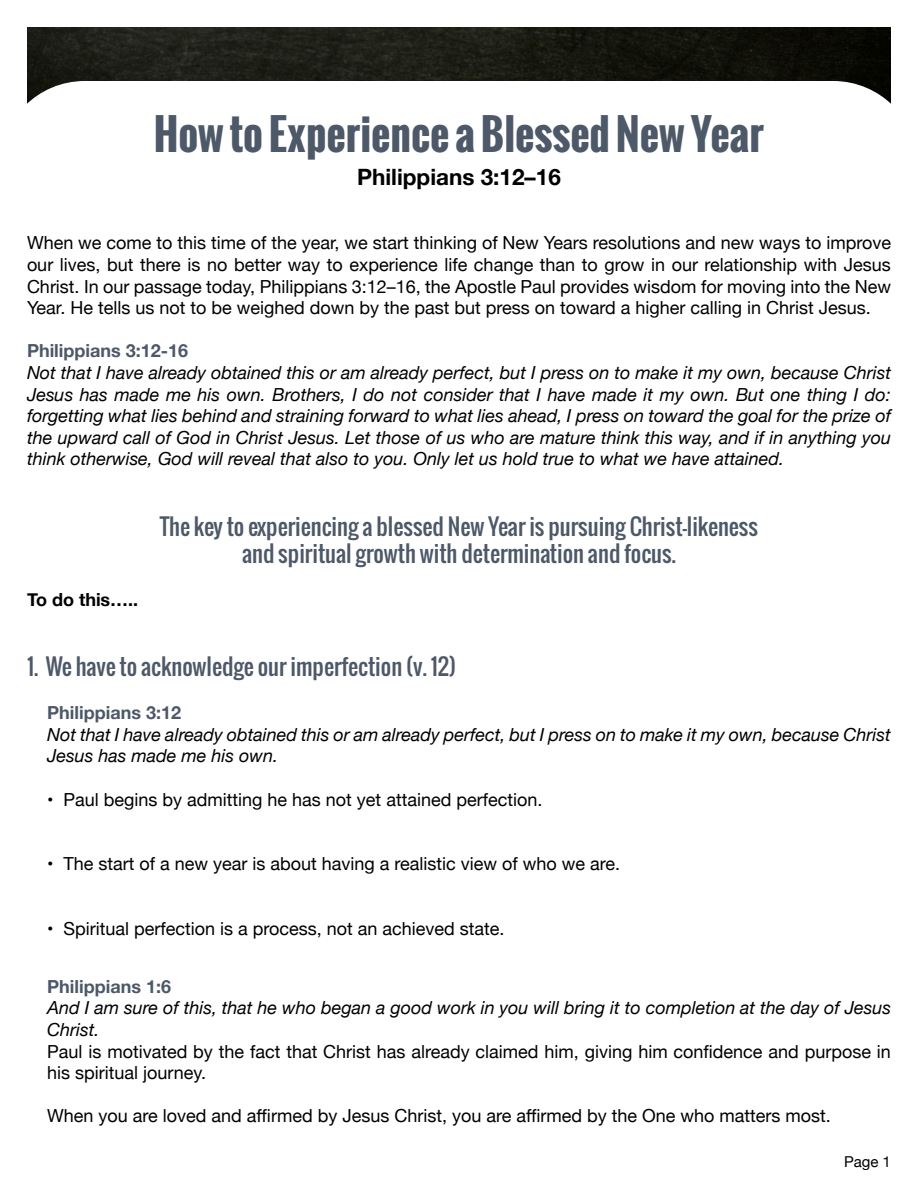
<style>
.page{position:relative;width:918px;height:1188px;background:#fff}
.page>*{position:absolute;margin:0;border:0;box-sizing:border-box;transform-origin:0 0}
.t1{font:700 42px "Oswald";color:#4d5868}
.t2{font:22.5px "Oswald";color:#4d5868}
.t3{font:700 22.5px "Helvetica Neue";color:#000}
.t4{font:18px/21.6px "Helvetica Neue";color:#000;text-align:justify}
.t5{font:italic 18px/21.6px "Helvetica Neue";color:#000}
.t6{font:700 18px "Helvetica Neue";color:#4d5868}
.t7{font:700 18px "Helvetica Neue";color:#000}
.t8{font:15px "Helvetica Neue";color:#000}
</style>
<div class="page">
<img style="left:27px;top:27px;width:864px;height:76px">
<div style="left:0;top:81px;width:918px;height:199px;background:#fff;border-radius:85px"></div>
<p class="t1" style="left:154px;top:102px;width:612px">How to Experience a Blessed New Year</p>
<p class="t3" style="left:357px;top:159px;width:205px">Philippians 3:12–16</p>
<p class="t4" style="left:27px;top:233px;width:866px">When we come to this time of the year, we start thinking of New Years resolutions and new ways to improve our lives, but there is no better way to experience life change than to grow in our relationship with Jesus Christ. In our passage today, Philippians 3:12–16, the Apostle Paul provides wisdom for moving into the New Year. He tells us not to be weighed down by the past but press on toward a higher calling in Christ Jesus.</p>
<p class="t6" style="left:27px;top:337px;width:163px">Philippians 3:12-16</p>
<p class="t5" style="left:27px;top:363px;width:866px;text-align:justify">Not that I have already obtained this or am already perfect, but I press on to make it my own, because Christ Jesus has made me his own. Brothers, I do not consider that I have made it my own. But one thing I do: forgetting what lies behind and straining forward to what lies ahead, I press on toward the goal for the prize of the upward call of God in Christ Jesus. Let those of us who are mature think this way, and if in anything you think otherwise, God will reveal that also to you. Only let us hold true to what we have attained.</p>
<p class="t7" style="left:27px;top:585px;width:113px">To do this…..</p>
<p class="t2" style="left:160px;top:509px;width:600px">The key to experiencing a blessed New Year is pursuing Christ-likeness</p>
<p class="t2" style="left:242px;top:536px;width:436px">and spiritual growth with determination and focus.</p>
<p class="t2" style="left:27px;top:649px;width:431px">1. We have to acknowledge our imperfection (v. 12)</p>
<p class="t6" style="left:47px;top:699px;width:135px">Philippians 3:12</p>
<p class="t5" style="left:47px;top:725px;width:845px">Not that I have already obtained this or am already perfect, but I press on to make it my own, because Christ<br>Jesus has made me his own.</p>
<p class="t4" style="left:47px;top:789px;width:497px">• Paul begins by admitting he has not yet attained perfection.</p>
<p class="t4" style="left:47px;top:854px;width:574px">• The start of a new year is about having a realistic view of who we are.</p>
<p class="t4" style="left:47px;top:919px;width:459px">• Spiritual perfection is a process, not an achieved state.</p>
<p class="t6" style="left:47px;top:972px;width:125px">Philippians 1:6</p>
<p class="t5" style="left:47px;top:998px;width:845px">And I am sure of this, that he who began a good work in you will bring it to completion at the day of Jesus<br>Christ.</p>
<p class="t4" style="left:47px;top:1041px;width:845px">Paul is motivated by the fact that Christ has already claimed him, giving him confidence and purpose in his spiritual journey.</p>
<p class="t4" style="left:47px;top:1106px;width:785px">When you are loved and affirmed by Jesus Christ, you are affirmed by the One who matters most.</p>
<p class="t8" style="left:844px;top:1151px;width:48px">Page 1</p>
</div>
